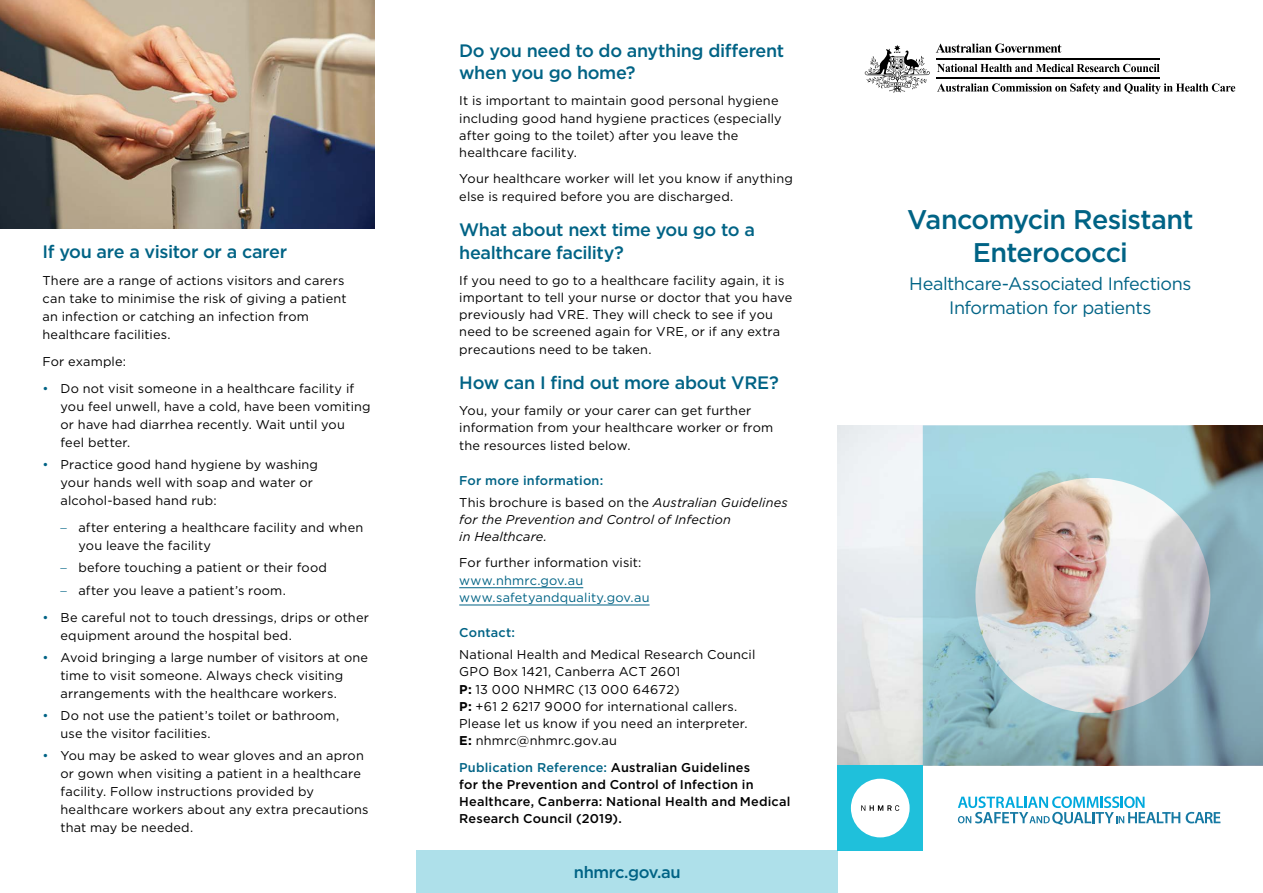
<style>
.page{position:relative;width:1263px;height:893px;background:#fff}
.page>*{position:absolute;margin:0;border:0;box-sizing:border-box;transform-origin:0 0}
.Document_Title{font:500 27px/33px "Gotham";letter-spacing:-.025em;color:#006385;text-align:center}
.Heading_3{font:500 18px/22.5px "Gotham";letter-spacing:-.02em;color:#006385}
.Document_Subtitle{font:18px "Gotham";letter-spacing:-.025em;color:#006385}
.Website_URL{font:500 16.5px "Gotham";letter-spacing:-.02em;color:#006385}
.Body{font:12.75px/18px "Gotham";letter-spacing:.015em;color:#000}
.Body-2{font:500 12.75px/17.2px "Gotham";letter-spacing:.015em;color:#000}
.Body-3{font:italic 12.75px/17.2px "Gotham";letter-spacing:.01em;color:#000}
.Heading_4{font:500 12.75px "Gotham";letter-spacing:.015em;color:#006385}
.Body-4{font:12.75px "Gotham";letter-spacing:.015em;color:#006385}
.s1{color:#006385}
.s2{font-family:"Montserrat";color:#006385}
.s3{font-style:normal}
.s4{font-weight:700}
</style>
<div class="page">
<img style="left:0;top:0;width:374px;height:229px">
<hr style="left:459px;top:587px;width:124px;height:1px;background:#006385">
<hr style="left:459px;top:605px;width:191px;height:1px;background:#006385">
<div style="left:417px;top:850px;width:421px;height:43px;background:#aee0ea"></div>
<svg style="left:937px;top:83px;width:298px;height:11px"></svg>
<svg style="left:936px;top:44px;width:125px;height:9px"></svg>
<svg style="left:865px;top:45px;width:65px;height:48px"></svg>
<hr style="left:936px;top:58px;width:223px;height:1px;background:#000">
<svg style="left:937px;top:64px;width:222px;height:8px"></svg>
<hr style="left:936px;top:78px;width:223px;height:1px;background:#000">
<img style="left:838px;top:425px;width:85px;height:340px">
<img style="left:923px;top:425px;width:340px;height:340px">
<div style="left:838px;top:765px;width:85px;height:86px;background:#1fc0db"></div>
<div style="left:851px;top:779px;width:59px;height:58px;background:#fff;border-radius:50%"></div>
<svg style="left:861px;top:805px;width:38px;height:6px"></svg>
<svg style="left:958px;top:796px;width:222px;height:29px"></svg>
<svg style="left:1186px;top:812px;width:34px;height:11px"></svg>
<p class="Heading_3" style="left:43px;top:240px;width:246px">If you are a visitor or a carer</p>
<p class="Body" style="left:43px;top:271px;width:306px">There are a range of actions visitors and carers can take to minimise the risk of giving a patient an infection or catching an infection from healthcare facilities.</p>
<p class="Body" style="left:43px;top:352px;width:85px">For example:</p>
<p class="Body" style="left:61px;top:379px;width:312px;text-indent:-18px"><span class="s1">•</span> Do not visit someone in a healthcare facility if you feel unwell, have a cold, have been vomiting or have had diarrhea recently. Wait until you feel better.</p>
<p class="Body" style="left:61px;top:455px;width:259px;text-indent:-18px"><span class="s1">•</span> Practice good hand hygiene by washing your hands well with soap and water or alcohol‑based hand rub:</p>
<p class="Body" style="left:79px;top:518px;width:286px;text-indent:-18px"><span class="s2">–</span> after entering a healthcare facility and when you leave the facility</p>
<p class="Body" style="left:61px;top:559px;width:268px"><span class="s2">–</span> before touching a patient or their food</p>
<p class="Body" style="left:61px;top:581px;width:227px"><span class="s2">–</span> after you leave a patient’s room.</p>
<p class="Body" style="left:61px;top:608px;width:310px;text-indent:-18px"><span class="s1">•</span> Be careful not to touch dressings, drips or other equipment around the hospital bed.</p>
<p class="Body" style="left:61px;top:648px;width:309px;text-indent:-18px"><span class="s1">•</span> Avoid bringing a large number of visitors at one time to visit someone. Always check visiting arrangements with the healthcare workers.</p>
<p class="Body" style="left:61px;top:706px;width:280px;text-indent:-18px"><span class="s1">•</span> Do not use the patient’s toilet or bathroom, use the visitor facilities.</p>
<p class="Body" style="left:61px;top:747px;width:310px;text-indent:-18px"><span class="s1">•</span> You may be asked to wear gloves and an apron or gown when visiting a patient in a healthcare facility. Follow instructions provided by healthcare workers about any extra precautions that may be needed.</p>
<p class="Heading_3" style="left:459px;top:39px;width:326px">Do you need to do anything different when you go home?</p>
<p class="Body" style="left:459px;top:92px;width:324px;line-height:17.2px">It is important to maintain good personal hygiene including good hand hygiene practices (especially after going to the toilet) after you leave the healthcare facility.</p>
<p class="Body" style="left:459px;top:170px;width:335px;line-height:17.2px">Your healthcare worker will let you know if anything else is required before you are discharged.</p>
<p class="Heading_3" style="left:459px;top:218px;width:297px">What about next time you go to a healthcare facility?</p>
<p class="Body" style="left:459px;top:271px;width:334px;line-height:17.2px">If you need to go to a healthcare facility again, it is important to tell your nurse or doctor that you have previously had VRE. They will check to see if you need to be screened again for VRE, or if any extra precautions need to be taken.</p>
<p class="Heading_3" style="left:459px;top:371px;width:321px">How can I find out more about VRE?</p>
<p class="Body" style="left:459px;top:402px;width:316px;line-height:17.2px">You, your family or your carer can get further information from your healthcare worker or from the resources listed below.</p>
<p class="Heading_4" style="left:459px;top:472px;width:145px">For more information:</p>
<p class="Body-3" style="left:459px;top:493px;width:330px"><span class="s3">This brochure is based on the</span> Australian Guidelines for the Prevention and Control of Infection<br>in Healthcare.</p>
<p class="Body" style="left:459px;top:554px;width:184px;line-height:17.2px">For further information visit: <span class="s1">www.nhmrc.gov.au</span></p>
<p class="Body-4" style="left:459px;top:589px;width:192px">www.safetyandquality.gov.au</p>
<p class="Heading_4" style="left:459px;top:624px;width:57px">Contact:</p>
<p class="Body" style="left:459px;top:646px;width:298px;line-height:17.2px">National Health and Medical Research Council GPO Box 1421, Canberra ACT 2601<br><span class="s4">P:</span> 13 000 NHMRC (13 000 64672)<br><span class="s4">P:</span> +61 2 6217 9000 for international callers.<br>Please let us know if you need an interpreter.<br><span class="s4">E:</span> nhmrc@nhmrc.gov.au</p>
<p class="Body-2" style="left:459px;top:758px;width:333px"><span class="s1">Publication Reference:</span> Australian Guidelines<br>for the Prevention and Control of Infection in Healthcare, Canberra: National Health and Medical Research Council (2019).</p>
<p class="Website_URL" style="left:574px;top:862px;width:108px">nhmrc.gov.au</p>
<p class="Document_Title" style="left:907px;top:202px;width:288px">Vancomycin Resistant<br>Enterococci</p>
<p class="Document_Subtitle" style="left:909px;top:272px;width:284px">Healthcare-Associated Infections</p>
<p class="Document_Subtitle" style="left:949px;top:296px;width:204px">Information for patients</p>
</div>
